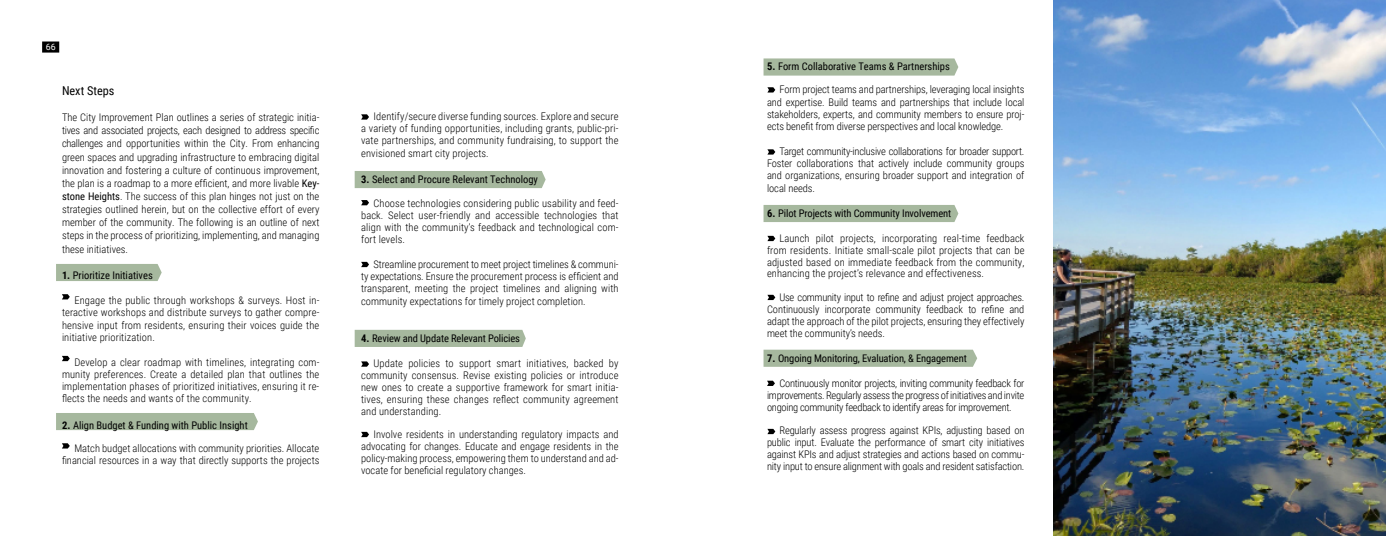
<style>
.page{position:relative;width:1386px;height:536px;background:#fff}
.page>*{position:absolute;margin:0;border:0;box-sizing:border-box;transform-origin:0 0}
.t1{font:12.25px "Roboto Condensed";color:#000}
.t2{font:300 10.5px/12.2px "Roboto Condensed";color:#000;text-align:justify}
.t3{font:10.5px "Roboto Condensed";color:#000}
.t4{font:8.75px "Roboto";color:#fff}
.s1{font-weight:400}
.s2{font-weight:700}
</style>
<div class="page">
<svg style="left:42px;top:41px;width:17px;height:12px"></svg>
<div style="left:56px;top:264px;width:106px;height:17px;background:#a6b89e"></div>
<div style="left:56px;top:413px;width:202px;height:17px;background:#a6b89e"></div>
<div style="left:355px;top:171px;width:191px;height:17px;background:#a6b89e"></div>
<div style="left:355px;top:330px;width:171px;height:17px;background:#a6b89e"></div>
<svg style="left:62px;top:294px;width:8px;height:5px"></svg>
<svg style="left:62px;top:356px;width:8px;height:5px"></svg>
<svg style="left:62px;top:443px;width:8px;height:5px"></svg>
<svg style="left:361px;top:262px;width:8px;height:5px"></svg>
<svg style="left:361px;top:361px;width:8px;height:5px"></svg>
<svg style="left:361px;top:431px;width:8px;height:6px"></svg>
<svg style="left:361px;top:114px;width:8px;height:5px"></svg>
<svg style="left:361px;top:200px;width:8px;height:5px"></svg>
<img style="left:1053px;top:0;width:333px;height:536px">
<svg style="left:764px;top:58px;width:194px;height:18px;background:#aabba3"></svg>
<div style="left:764px;top:205px;width:194px;height:17px;background:#a6b89e"></div>
<div style="left:764px;top:349px;width:213px;height:17px;background:#a6b89e"></div>
<svg style="left:767px;top:149px;width:8px;height:5px"></svg>
<svg style="left:767px;top:236px;width:8px;height:5px"></svg>
<svg style="left:767px;top:295px;width:8px;height:5px"></svg>
<svg style="left:767px;top:380px;width:8px;height:6px"></svg>
<svg style="left:767px;top:428px;width:8px;height:6px"></svg>
<svg style="left:767px;top:87px;width:8px;height:5px"></svg>
<p class="t4" style="left:46px;top:41px;width:11px">66</p>
<p class="t1" style="left:62px;top:82px;width:54px">Next Steps</p>
<p class="t2" style="left:62px;top:110px;width:259px;line-height:13.1px">The City Improvement Plan outlines a series of strategic initia&shy;tives and associated projects, each designed to address specific challenges and opportunities within the City. From enhancing green spaces and upgrading infrastructure to embracing digital innovation and fostering a culture of continuous improvement, the plan is a roadmap to a more efficient, and more livable <span class="s1">Key&shy;stone Heights</span>. The success of this plan hinges not just on the strategies outlined herein, but on the collective effort of every member of the community. The following is an outline of next steps in the process of prioritizing, implementing, and managing these initiatives.</p>
<p class="t3" style="left:62px;top:267px;width:92px"><span class="s2">1.</span> Prioritize Initiatives</p>
<p class="t2" style="left:62px;top:294px;width:259px;text-indent:12px">Engage the public through workshops &amp; surveys. Host in&shy;teractive workshops and distribute surveys to gather compre&shy;hensive input from residents, ensuring their voices guide the initiative prioritization.</p>
<p class="t2" style="left:62px;top:355px;width:259px;text-indent:12px">Develop a clear roadmap with timelines, integrating com&shy;munity preferences. Create a detailed plan that outlines the implementation phases of prioritized initiatives, ensuring it re&shy;flects the needs and wants of the community.</p>
<p class="t3" style="left:62px;top:417px;width:187px"><span class="s2">2.</span> Align Budget &amp; Funding with Public Insight</p>
<p class="t2" style="left:62px;top:442px;width:259px;text-align:right">Match budget allocations with community priorities. Allocate financial resources in a way that directly supports the projects</p>
<p class="t2" style="left:361px;top:109px;width:259px;text-indent:12px">Identify/secure diverse funding sources. Explore and secure a variety of funding opportunities, including grants, public-pri&shy;vate partnerships, and community fundraising, to support the envisioned smart city projects.</p>
<p class="t3" style="left:361px;top:172px;width:178px"><span class="s2">3.</span> Select and Procure Relevant Technology</p>
<p class="t2" style="left:361px;top:196px;width:259px;text-indent:12px">Choose technologies considering public usability and feed&shy;back. Select user-friendly and accessible technologies that align with the community’s feedback and technological com&shy;fort levels.</p>
<p class="t2" style="left:361px;top:257px;width:259px;text-indent:12px">Streamline procurement to meet project timelines &amp; communi&shy;ty expectations. Ensure the procurement process is efficient and transparent, meeting the project timelines and aligning with community expectations for timely project completion.</p>
<p class="t3" style="left:361px;top:331px;width:160px"><span class="s2">4.</span> Review and Update Relevant Policies</p>
<p class="t2" style="left:361px;top:357px;width:259px;line-height:11.8px;text-indent:12px">Update policies to support smart initiatives, backed by community consensus. Revise existing policies or introduce new ones to create a supportive framework for smart initia&shy;tives, ensuring these changes reflect community agreement and understanding.</p>
<p class="t2" style="left:361px;top:428px;width:259px;line-height:11.8px;text-indent:12px">Involve residents in understanding regulatory impacts and advocating for changes. Educate and engage residents in the policy-making process, empowering them to understand and ad&shy;vocate for beneficial regulatory changes.</p>
<p class="t3" style="left:767px;top:59px;width:184px"><span class="s2">5.</span> Form Collaborative Teams &amp; Partnerships</p>
<p class="t2" style="left:767px;top:83px;width:259px;text-indent:12px">Form project teams and partnerships, leveraging local insights and expertise. Build teams and partnerships that include local stakeholders, experts, and community members to ensure proj&shy;ects benefit from diverse perspectives and local knowledge.</p>
<p class="t2" style="left:767px;top:144px;width:259px;text-indent:12px">Target community-inclusive collaborations for broader support.<br>Foster collaborations that actively include community groups and organizations, ensuring broader support and integration of local needs.</p>
<p class="t3" style="left:767px;top:206px;width:186px"><span class="s2">6.</span> Pilot Projects with Community Involvement</p>
<p class="t2" style="left:767px;top:232px;width:259px;line-height:11.8px;text-indent:12px">Launch pilot projects, incorporating real-time feedback from residents. Initiate small-scale pilot projects that can be adjusted based on immediate feedback from the community, enhancing the project’s relevance and effectiveness.</p>
<p class="t2" style="left:767px;top:291px;width:259px;line-height:11.8px;text-indent:12px">Use community input to refine and adjust project approaches.<br>Continuously incorporate community feedback to refine and adapt the approach of the pilot projects, ensuring they effectively meet the community’s needs.</p>
<p class="t3" style="left:767px;top:351px;width:201px"><span class="s2">7.</span> Ongoing Monitoring, Evaluation, &amp; Engagement</p>
<p class="t2" style="left:767px;top:377px;width:259px;line-height:11.8px;text-indent:12px">Continuously monitor projects, inviting community feedback for improvements. Regularly assess the progress of initiatives and invite ongoing community feedback to identify areas for improvement.</p>
<p class="t2" style="left:767px;top:424px;width:259px;line-height:11.8px;text-indent:12px">Regularly assess progress against KPIs, adjusting based on public input. Evaluate the performance of smart city initiatives against KPIs and adjust strategies and actions based on commu&shy;nity input to ensure alignment with goals and resident satisfaction.</p>
</div>
